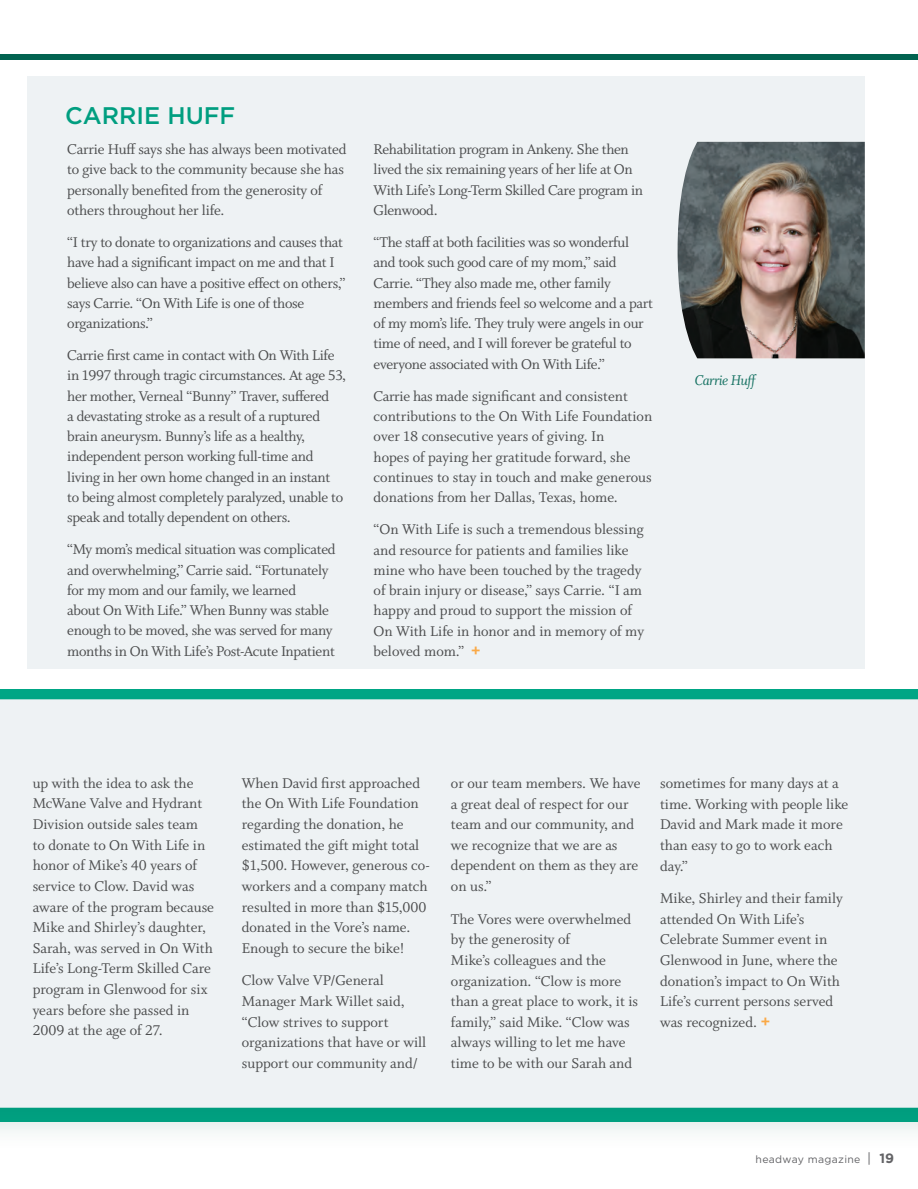
<style>
.page{position:relative;width:918px;height:1189px;background:#fff}
.page>*{position:absolute;margin:0;border:0;box-sizing:border-box;transform-origin:0 0}
.Head{font:500 24px "Gotham";color:#00a786}
.Body__Headway{font:15.75px/20.7px "Whitman";letter-spacing:-.005em;color:#4b4c4d}
.t1{font:italic 15.75px "Whitman";letter-spacing:-.03em;color:#147161}
.t2{font:10.5px "Gotham";letter-spacing:.03em;color:#636366}
.s1{font-family:"Gotham";font-weight:500;color:#faa946}
.s2{font-size:13.5px}
.s3{font-weight:700;font-size:13.5px}
</style>
<div class="page">
<div style="left:0;top:54px;width:917px;height:6px;background:#026350"></div>
<div style="left:27px;top:77px;width:837px;height:592px;background:#eef2f4"></div>
<div style="left:0;top:685px;width:917px;height:467px;background:#026350;opacity:.17"></div>
<div style="left:0;top:699px;width:917px;height:408px;background:#eef2f4"></div>
<img style="left:677px;top:142px;width:187px;height:216px">
<p class="Head" style="left:65px;top:102px;width:172px">CARRIE HUFF</p>
<p class="Body__Headway" style="left:67px;top:139px;width:281px;line-height:20.2px">Carrie Huff says she has always been motivated to give back to the community because she has personally benefited from the generosity of others throughout her life.</p>
<p class="Body__Headway" style="left:67px;top:232px;width:279px;line-height:20.2px">“I try to donate to organizations and causes that have had a significant impact on me and that I believe also can have a positive effect on others,” says Carrie. “On With Life is one of those organizations.”</p>
<p class="Body__Headway" style="left:67px;top:345px;width:280px;line-height:20.2px">Carrie first came in contact with On With Life in 1997 through tragic circumstances. At age 53, her mother, Verneal “Bunny” Traver, suffered<br>a devastating stroke as a result of a ruptured brain aneurysm. Bunny’s life as a healthy, independent person working full-time and living in her own home changed in an instant to being almost completely paralyzed, unable to speak and totally dependent on others.</p>
<p class="Body__Headway" style="left:67px;top:540px;width:270px;line-height:20.2px">“My mom’s medical situation was complicated and overwhelming,” Carrie said. “Fortunately for my mom and our family, we learned<br>about On With Life.” When Bunny was stable enough to be moved, she was served for many months in On With Life’s Post-Acute Inpatient</p>
<p class="Body__Headway" style="left:373px;top:139px;width:271px;line-height:20.2px">Rehabilitation program in Ankeny. She then lived the six remaining years of her life at On With Life’s Long-Term Skilled Care program in Glenwood.</p>
<p class="Body__Headway" style="left:373px;top:232px;width:281px;line-height:20.2px">“The staff at both facilities was so wonderful and took such good care of my mom,” said Carrie. “They also made me, other family members and friends feel so welcome and a part of my mom’s life. They truly were angels in our time of need, and I will forever be grateful to everyone associated with On With Life.”</p>
<p class="Body__Headway" style="left:373px;top:386px;width:280px;line-height:20.2px">Carrie has made significant and consistent contributions to the On With Life Foundation over 18 consecutive years of giving. In<br>hopes of paying her gratitude forward, she continues to stay in touch and make generous donations from her Dallas, Texas, home.</p>
<p class="Body__Headway" style="left:373px;top:519px;width:272px;line-height:20.2px">“On With Life is such a tremendous blessing and resource for patients and families like mine who have been touched by the tragedy of brain injury or disease,” says Carrie. “I am happy and proud to support the mission of On With Life in honor and in memory of my beloved mom.” <span class="s1">+</span></p>
<p class="t1" style="left:694px;top:372px;width:64px">Carrie Huff</p>
<p class="Body__Headway" style="left:33px;top:773px;width:183px">up with the idea to ask the<br>McWane Valve and Hydrant<br>Division outside sales team to donate to On With Life in honor of Mike’s 40 years of service to Clow. David was aware of the program because<br>Mike and Shirley’s daughter,<br>Sarah, was served in On With<br>Life’s Long-Term Skilled Care program in Glenwood for six years before she passed in<br>2009 at the age of 27.</p>
<p class="Body__Headway" style="left:242px;top:773px;width:190px">When David first approached the On With Life Foundation regarding the donation, he estimated the gift might total $1,500. However, generous co&shy;workers and a company match resulted in more than $15,000 donated in the Vore’s name.<br>Enough to secure the bike!</p>
<p class="Body__Headway" style="left:242px;top:970px;width:186px">Clow Valve VP/General<br>Manager Mark Willet said, “Clow strives to support organizations that have or will support our community and/</p>
<p class="Body__Headway" style="left:451px;top:773px;width:191px">or our team members. We have a great deal of respect for our team and our community, and we recognize that we are as dependent on them as they are on us.”</p>
<p class="Body__Headway" style="left:451px;top:908px;width:189px">The Vores were overwhelmed by the generosity of<br>Mike’s colleagues and the organization. “Clow is more than a great place to work, it is family,” said Mike. “Clow was always willing to let me have time to be with our Sarah and</p>
<p class="Body__Headway" style="left:660px;top:773px;width:190px">sometimes for many days at a time. Working with people like<br>David and Mark made it more than easy to go to work each day.”</p>
<p class="Body__Headway" style="left:660px;top:888px;width:184px">Mike, Shirley and their family attended On With Life’s<br>Celebrate Summer event in<br>Glenwood in June, where the donation’s impact to On With<br>Life’s current persons served was recognized. <span class="s1">+</span></p>
<p class="t2" style="left:755px;top:1153px;width:140px">headway magazine <span class="s2">|</span> <span class="s3">19</span></p>
</div>
